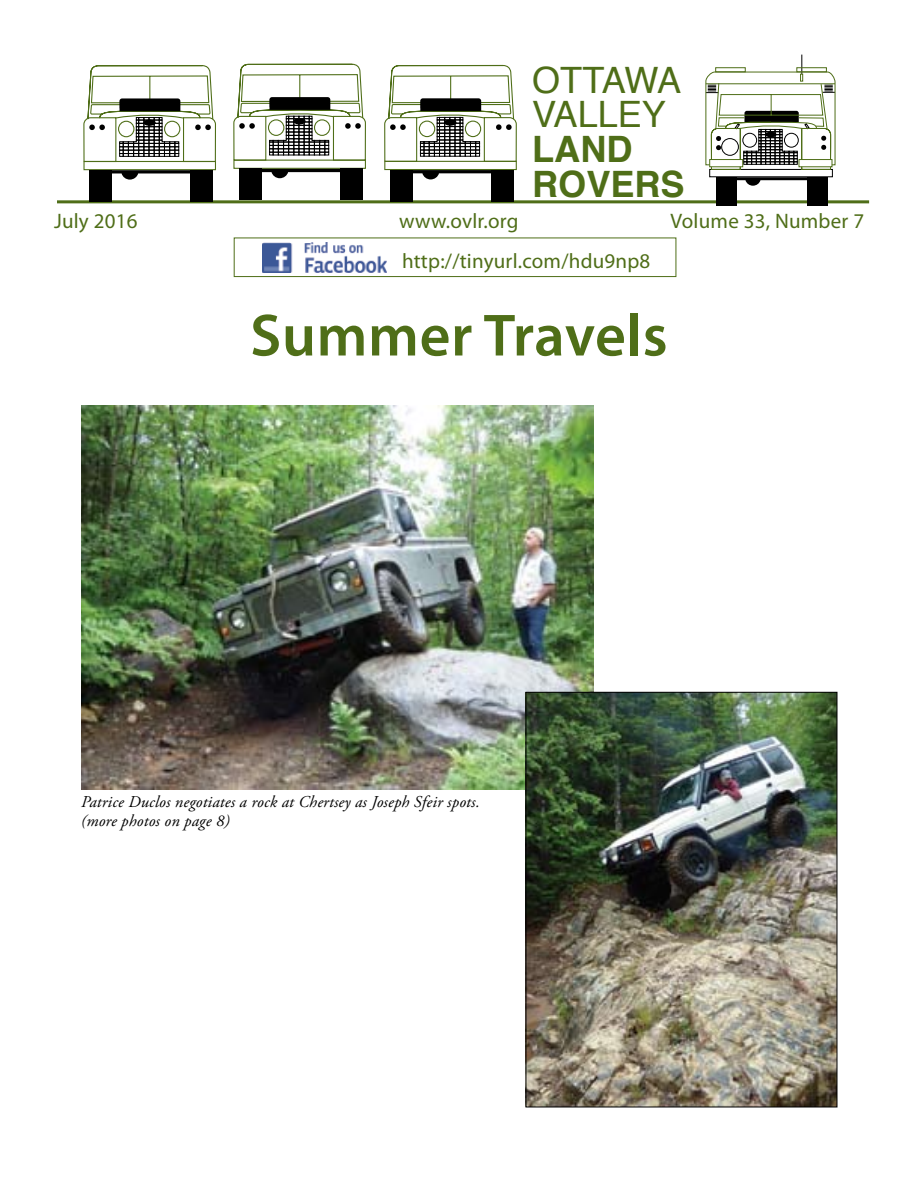
<style>
.page{position:relative;width:918px;height:1188px;background:#fff}
.page>*{position:absolute;margin:0;border:0;box-sizing:border-box;transform-origin:0 0}
.t1{font:600 60px "Myriad Pro";letter-spacing:.01em;color:#4f6e18}
.t2{font:36.3px/34.8px "Helvetica";color:#4f6e18}
.t3{font:700 36.3px/34.8px "Helvetica";color:#4f6e18}
.t4{font:21px "Myriad Pro";letter-spacing:.01em;color:#4f6e18}
.t5{font:italic 16.5px/19.5px "Adobe Garamond Pro";letter-spacing:.01em;color:#000}
</style>
<div class="page">
<hr style="left:57px;top:200px;width:812px;height:3px;background:#4f6e18">
<div style="left:83px;top:161px;width:133px;height:9px;border:1px solid #4f6e18"></div>
<div style="left:89px;top:170px;width:23px;height:32px;background:#000"></div>
<div style="left:190px;top:170px;width:23px;height:32px;background:#000"></div>
<svg style="left:112px;top:170px;width:78px;height:10px"></svg>
<svg style="left:83px;top:65px;width:133px;height:98px"></svg>
<div style="left:384px;top:161px;width:133px;height:9px;border:1px solid #4f6e18"></div>
<div style="left:390px;top:170px;width:23px;height:31px;background:#000"></div>
<div style="left:491px;top:170px;width:23px;height:31px;background:#000"></div>
<svg style="left:413px;top:170px;width:78px;height:9px"></svg>
<svg style="left:384px;top:64px;width:133px;height:98px"></svg>
<div style="left:233px;top:160px;width:133px;height:9px;border:1px solid #4f6e18"></div>
<div style="left:239px;top:169px;width:23px;height:31px;background:#000"></div>
<div style="left:340px;top:169px;width:23px;height:31px;background:#000"></div>
<svg style="left:262px;top:169px;width:78px;height:9px"></svg>
<svg style="left:233px;top:63px;width:133px;height:98px"></svg>
<img style="left:262px;top:242px;width:125px;height:30px">
<div style="left:234px;top:238px;width:442px;height:39px;border:1px solid #4f6e18"></div>
<div style="left:716px;top:177px;width:21px;height:29px;background:#000"></div>
<div style="left:807px;top:177px;width:21px;height:29px;background:#000"></div>
<svg style="left:737px;top:177px;width:70px;height:9px"></svg>
<svg style="left:705px;top:55px;width:131px;height:115px"></svg>
<div style="left:715px;top:67px;width:31px;height:5px;border:1px solid #4f6e18"></div>
<div style="left:796px;top:67px;width:31px;height:5px;border:1px solid #4f6e18"></div>
<img style="left:81px;top:405px;width:513px;height:385px">
<img style="left:528px;top:694px;width:307px;height:411px">
<div style="left:526px;top:692px;width:311px;height:415px;border:1px solid #000"></div>
<h2 class="t2" style="left:532px;top:61px;width:151px">OTTAWA<br>VALLEY</h2>
<h2 class="t3" style="left:532px;top:130px;width:154px">LAND<br>ROVERS</h2>
<p class="t4" style="left:54px;top:208px;width:85px">July 2016</p>
<p class="t4" style="left:399px;top:208px;width:121px">www.ovlr.org</p>
<p class="t4" style="left:671px;top:208px;width:195px">Volume 33, Number 7</p>
<p class="t4" style="left:402px;top:248px;width:250px">http://tinyurl.com/hdu9np8</p>
<h1 class="t1" style="left:250px;top:297px;width:419px">Summer Travels</h1>
<p class="t5" style="left:81px;top:792px;width:400px">Patrice Duclos negotiates a rock at Chertsey as Joseph Sfeir spots. (more photos on page 8)</p>
</div>
